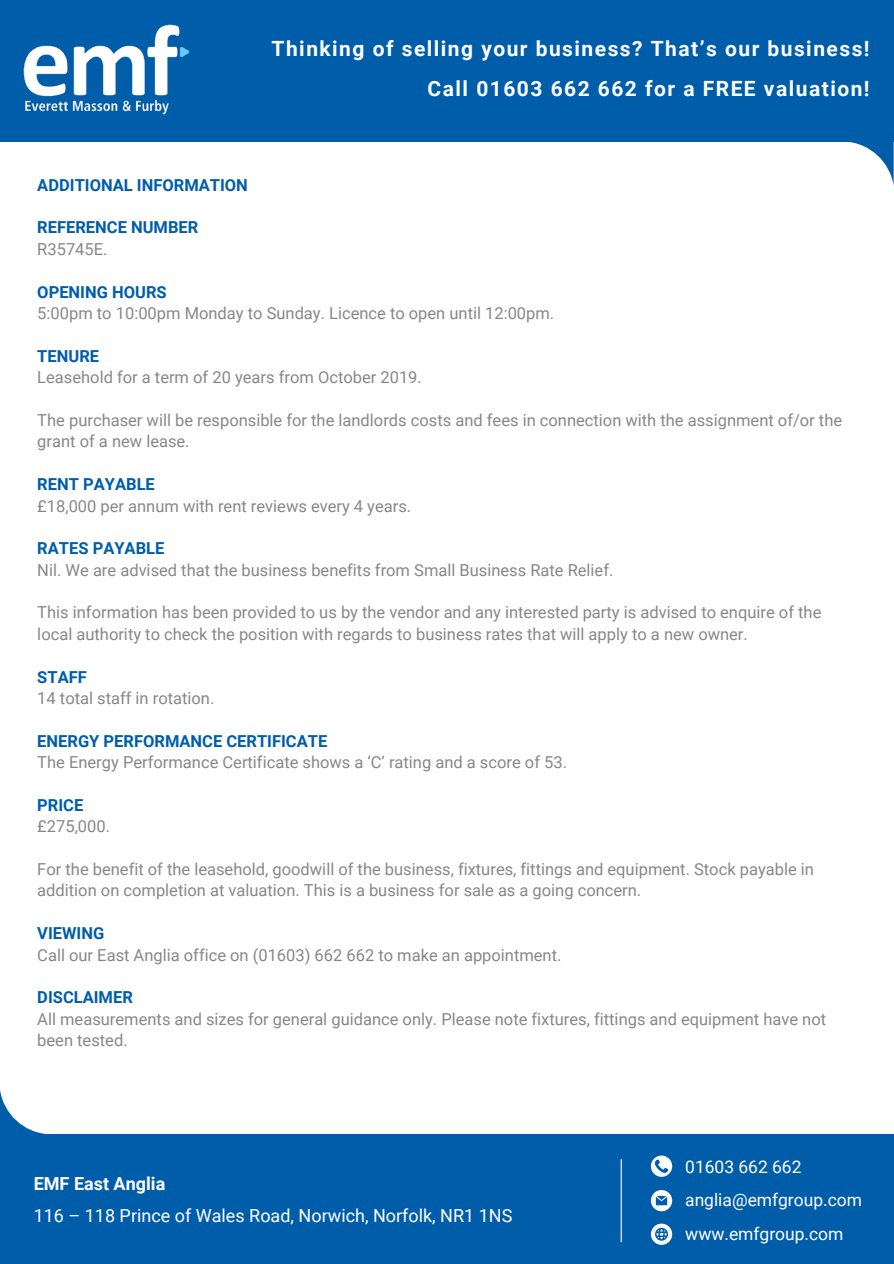
<style>
.page{position:relative;width:894px;height:1264px;background:#fff}
.page>*{position:absolute;margin:0;border:0;box-sizing:border-box;transform-origin:0 0}
.t1{font:700 21px/39.3px "Roboto";letter-spacing:.07em;color:#fff;text-align:right}
.t2{font:18px "Roboto";color:#fff}
.t3{font:700 18px "Roboto";color:#fff}
.t4{font:17.4px/33.8px "Roboto";color:#fff}
.t5{font:16.5px/21.3px "Roboto";color:#878787}
.t6{font:700 16.5px "Roboto";color:#005daa}
</style>
<div class="page">
<div style="left:0;top:0;width:893px;height:1263px;background:#005daa"></div>
<div style="left:0;top:142px;width:893px;height:991px;background:#fff"></div>
<svg style="left:0;top:1090px;width:40px;height:43px"></svg>
<svg style="left:849px;top:142px;width:44px;height:40px"></svg>
<svg style="left:650px;top:1223px;width:22px;height:21px"></svg>
<svg style="left:650px;top:1190px;width:22px;height:21px"></svg>
<svg style="left:650px;top:1155px;width:22px;height:21px"></svg>
<hr style="left:620px;top:1159px;width:1px;height:83px;background:#fff">
<img style="left:24px;top:25px;width:165px;height:90px">
<p class="t1" style="left:271px;top:30px;width:599px">Thinking of selling your business? That’s our business!<br>Call 01603 662 662 for a FREE valuation!</p>
<p class="t6" style="left:37px;top:175px;width:212px">ADDITIONAL INFORMATION</p>
<p class="t6" style="left:37px;top:218px;width:162px">REFERENCE NUMBER</p>
<p class="t5" style="left:37px;top:238px;width:72px">R35745E.</p>
<p class="t6" style="left:37px;top:282px;width:131px">OPENING HOURS</p>
<p class="t5" style="left:37px;top:303px;width:518px">5:00pm to 10:00pm Monday to Sunday. Licence to open until 12:00pm.</p>
<p class="t6" style="left:37px;top:346px;width:63px">TENURE</p>
<p class="t5" style="left:37px;top:367px;width:386px">Leasehold for a term of 20 years from October 2019.</p>
<p class="t5" style="left:37px;top:409px;width:806px">The purchaser will be responsible for the landlords costs and fees in connection with the assignment of/or the grant of a new lease.</p>
<p class="t6" style="left:37px;top:475px;width:119px">RENT PAYABLE</p>
<p class="t5" style="left:37px;top:495px;width:375px">£18,000 per annum with rent reviews every 4 years.</p>
<p class="t6" style="left:37px;top:539px;width:129px">RATES PAYABLE</p>
<p class="t5" style="left:37px;top:559px;width:577px">Nil. We are advised that the business benefits from Small Business Rate Relief.</p>
<p class="t5" style="left:37px;top:602px;width:785px">This information has been provided to us by the vendor and any interested party is advised to enquire of the local authority to check the position with regards to business rates that will apply to a new owner.</p>
<p class="t6" style="left:37px;top:667px;width:51px">STAFF</p>
<p class="t5" style="left:37px;top:687px;width:178px">14 total staff in rotation.</p>
<p class="t6" style="left:37px;top:731px;width:291px">ENERGY PERFORMANCE CERTIFICATE</p>
<p class="t5" style="left:37px;top:751px;width:531px">The Energy Performance Certificate shows a ‘C’ rating and a score of 53.</p>
<p class="t6" style="left:37px;top:795px;width:48px">PRICE</p>
<p class="t5" style="left:37px;top:816px;width:74px">£275,000.</p>
<p class="t5" style="left:37px;top:858px;width:778px">For the benefit of the leasehold, goodwill of the business, fixtures, fittings and equipment. Stock payable in addition on completion at valuation. This is a business for sale as a going concern.</p>
<p class="t6" style="left:37px;top:923px;width:68px">VIEWING</p>
<p class="t5" style="left:37px;top:944px;width:525px">Call our East Anglia office on (01603) 662 662 to make an appointment.</p>
<p class="t6" style="left:37px;top:988px;width:97px">DISCLAIMER</p>
<p class="t5" style="left:37px;top:1008px;width:790px">All measurements and sizes for general guidance only. Please note fixtures, fittings and equipment have not been tested.</p>
<p class="t3" style="left:34px;top:1173px;width:133px">EMF East Anglia</p>
<p class="t2" style="left:34px;top:1204px;width:480px">116 – 118 Prince of Wales Road, Norwich, Norfolk, NR1 1NS</p>
<p class="t4" style="left:685px;top:1149px;width:178px">01603 662 662 anglia@emfgroup.com www.emfgroup.com</p>
</div>
